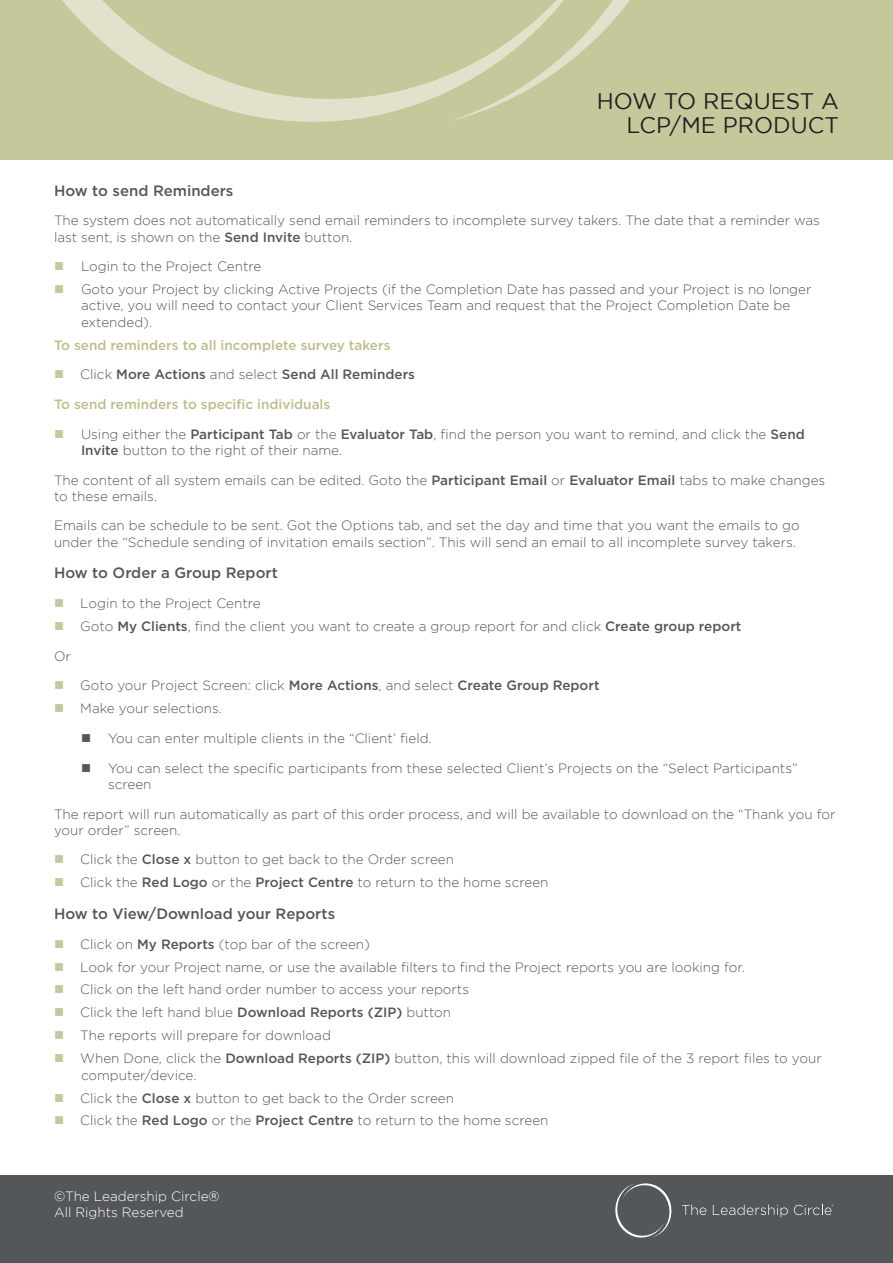
<style>
.page{position:relative;width:893px;height:1263px;background:#fff}
.page>*{position:absolute;margin:0;border:0;box-sizing:border-box;transform-origin:0 0}
.t1{font:22.5px "Gotham";color:#231f20}
.t2{font:500 15px "Gotham";color:#545759}
.t3{font:300 13.5px/16.2px "Gotham";color:#545759}
.t4{font:500 13.5px "Gotham";color:#c0bb8b}
.t5{font:500 13.5px "Gotham";color:#545759}
.t6{font:300 13.5px "Gotham";color:#fff}
.s1{font-weight:500}
.s2{color:#c6c79b}
.s3{font-weight:300}
</style>
<div class="page">
<div style="left:0;top:0;width:893px;height:160px;background:#c6c79b"></div>
<div style="left:0;top:1176px;width:893px;height:87px;background:#54575a"></div>
<svg style="left:682px;top:1204px;width:24px;height:11px"></svg>
<svg style="left:713px;top:1204px;width:75px;height:13px"></svg>
<svg style="left:615px;top:1183px;width:57px;height:55px"></svg>
<svg style="left:794px;top:1204px;width:39px;height:11px"></svg>
<svg style="left:62px;top:0;width:549px;height:122px"></svg>
<p class="t1" style="left:597px;top:89px;width:244px">HOW TO REQUEST A</p>
<p class="t1" style="left:627px;top:113px;width:214px">LCP/ME PRODUCT</p>
<p class="t2" style="left:54px;top:180px;width:181px">How to send Reminders</p>
<p class="t3" style="left:54px;top:212px;width:767px">The system does not automatically send email reminders to incomplete survey takers. The date that a reminder was last sent, is shown on the <span class="s1">Send Invite</span> button.</p>
<p class="t3" style="left:54px;top:258px;width:209px"><span class="s2">■</span> Login to the Project Centre</p>
<p class="t3" style="left:81px;top:281px;width:732px;text-indent:-27px"><span class="s2">■</span> Goto your Project by clicking Active Projects (if the Completion Date has passed and your Project is no longer active, you will need to contact your Client Services Team and request that the Project Completion Date be extended).</p>
<p class="t4" style="left:54px;top:336px;width:338px">To send reminders to all incomplete survey takers</p>
<p class="t5" style="left:54px;top:366px;width:362px"><span class="s2">■</span> <span class="s3">Click</span> More Actions <span class="s3">and select</span> Send All Reminders</p>
<p class="t4" style="left:54px;top:395px;width:278px">To send reminders to specific individuals</p>
<p class="t3" style="left:81px;top:426px;width:725px;text-indent:-27px"><span class="s2">■</span> Using either the <span class="s1">Participant Tab</span> or the <span class="s1">Evaluator Tab</span>, find the person you want to remind, and click the <span class="s1">Send<br>Invite</span> button to the right of their name.</p>
<p class="t3" style="left:54px;top:471px;width:773px">The content of all system emails can be edited. Goto the <span class="s1">Participant Email</span> or <span class="s1">Evaluator Email</span> tabs to make changes to these emails.</p>
<p class="t3" style="left:54px;top:517px;width:747px">Emails can be schedule to be sent. Got the Options tab, and set the day and time that you want the emails to go under the “Schedule sending of invitation emails section”. This will send an email to all incomplete survey takers.</p>
<p class="t2" style="left:54px;top:563px;width:225px">How to Order a Group Report</p>
<p class="t3" style="left:54px;top:595px;width:208px"><span class="s2">■</span> Login to the Project Centre</p>
<p class="t3" style="left:54px;top:618px;width:689px"><span class="s2">■</span> Goto <span class="s1">My Clients</span>, find the client you want to create a group report for and click <span class="s1">Create group report</span></p>
<p class="t3" style="left:54px;top:647px;width:18px">Or</p>
<p class="t3" style="left:54px;top:677px;width:547px"><span class="s2">■</span> Goto your Project Screen: click <span class="s1">More Actions</span>, and select <span class="s1">Create Group Report</span></p>
<p class="t3" style="left:54px;top:700px;width:169px"><span class="s2">■</span> Make your selections.</p>
<p class="t3" style="left:81px;top:730px;width:352px">■ You can enter multiple clients in the “Client’ field.</p>
<p class="t3" style="left:108px;top:759px;width:691px;text-indent:-27px">■ You can select the specific participants from these selected Client’s Projects on the “Select Participants” screen</p>
<p class="t3" style="left:54px;top:805px;width:783px">The report will run automatically as part of this order process, and will be available to download on the “Thank you for your order” screen.</p>
<p class="t3" style="left:54px;top:851px;width:402px"><span class="s2">■</span> Click the <span class="s1">Close x</span> button to get back to the Order screen</p>
<p class="t3" style="left:54px;top:874px;width:496px"><span class="s2">■</span> Click the <span class="s1">Red Logo</span> or the <span class="s1">Project Centre</span> to return to the home screen</p>
<p class="t2" style="left:54px;top:904px;width:283px">How to View/Download your Reports</p>
<p class="t3" style="left:54px;top:935px;width:317px"><span class="s2">■</span> Click on <span class="s1">My Reports</span> (top bar of the screen)</p>
<p class="t3" style="left:54px;top:958px;width:692px"><span class="s2">■</span> Look for your Project name, or use the available filters to find the Project reports you are looking for.</p>
<p class="t3" style="left:54px;top:981px;width:417px"><span class="s2">■</span> Click on the left hand order number to access your reports</p>
<p class="t3" style="left:54px;top:1004px;width:399px"><span class="s2">■</span> Click the left hand blue <span class="s1">Download Reports (ZIP)</span> button</p>
<p class="t3" style="left:54px;top:1027px;width:278px"><span class="s2">■</span> The reports will prepare for download</p>
<p class="t3" style="left:81px;top:1050px;width:742px;text-indent:-27px"><span class="s2">■</span> When Done, click the <span class="s1">Download Reports (ZIP)</span> button, this will download zipped file of the 3 report files to your computer/device.</p>
<p class="t3" style="left:54px;top:1089px;width:402px"><span class="s2">■</span> Click the <span class="s1">Close x</span> button to get back to the Order screen</p>
<p class="t3" style="left:54px;top:1112px;width:496px"><span class="s2">■</span> Click the <span class="s1">Red Logo</span> or the <span class="s1">Project Centre</span> to return to the home screen</p>
<p class="t6" style="left:54px;top:1189px;width:167px">©The Leadership Circle®</p>
<p class="t6" style="left:54px;top:1205px;width:131px">All Rights Reserved</p>
</div>
